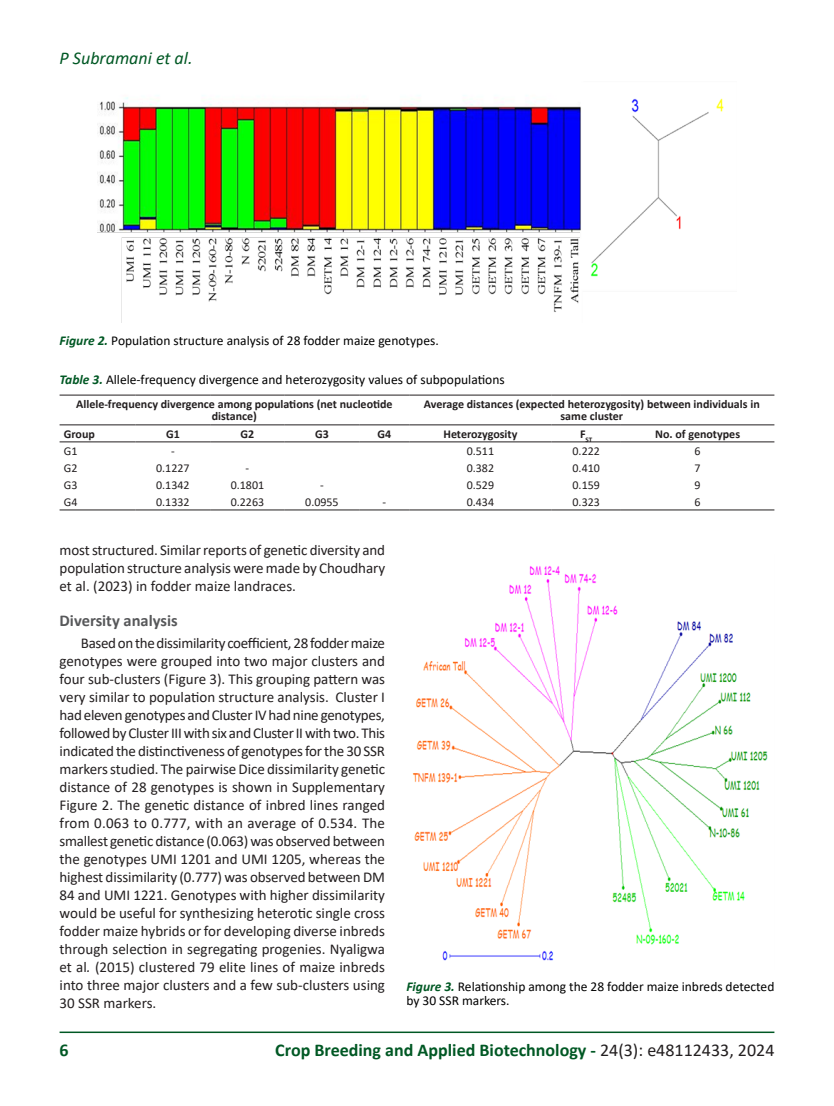
<style>
.page{position:relative;width:834px;height:1106px;background:#fff}
.page>*{position:absolute;margin:0;border:0;box-sizing:border-box;transform-origin:0 0}
.t1{font:700 18px "Calibri";color:#005824}
.t2{font:italic 18px "Calibri";color:#005824}
.SUBTITULO_2{font:700 16.5px "Calibri";color:#57585a}
.CORPO_DE_TEXTO{font:15px/18px "Calibri";color:#231f20;text-align:justify}
.FIGURAS_E_TABELAS{font:13.5px/13.5px "Calibri";color:#000}
.TABELA_DADOS{font:700 12px/12px "Calibri";color:#231f20;text-align:center}
.TABELA_DADOS-2{font:12px "Calibri";color:#231f20}
.TABELA_DADOS-3{font:700 7.05px "Calibri";color:#231f20}
.s1{font-weight:700;font-style:italic;color:#005824}
.s2{font-style:italic}
.s3{font-weight:400;color:#231f20}
</style>
<div class="page">
<hr style="left:60px;top:1031px;width:714px;height:2px;background:#005824">
<img style="left:98px;top:97px;width:626px;height:226px">
<hr style="left:60px;top:395px;width:76px;height:1px;background:#231f20">
<hr style="left:136px;top:395px;width:74px;height:1px;background:#231f20">
<hr style="left:210px;top:395px;width:75px;height:1px;background:#231f20">
<hr style="left:285px;top:395px;width:74px;height:1px;background:#231f20">
<hr style="left:359px;top:395px;width:50px;height:1px;background:#231f20">
<hr style="left:409px;top:395px;width:142px;height:1px;background:#231f20">
<hr style="left:551px;top:395px;width:69px;height:1px;background:#231f20">
<hr style="left:620px;top:395px;width:154px;height:1px;background:#231f20">
<hr style="left:60px;top:424px;width:76px;height:1px;background:#231f20">
<hr style="left:136px;top:424px;width:74px;height:1px;background:#231f20">
<hr style="left:210px;top:424px;width:75px;height:1px;background:#231f20">
<hr style="left:285px;top:424px;width:74px;height:1px;background:#231f20">
<hr style="left:359px;top:424px;width:50px;height:1px;background:#231f20">
<hr style="left:409px;top:424px;width:142px;height:1px;background:#231f20">
<hr style="left:551px;top:424px;width:69px;height:1px;background:#231f20">
<hr style="left:620px;top:424px;width:154px;height:1px;background:#231f20">
<hr style="left:60px;top:441px;width:76px;height:1px;background:#231f20">
<hr style="left:136px;top:441px;width:74px;height:1px;background:#231f20">
<hr style="left:210px;top:441px;width:75px;height:1px;background:#231f20">
<hr style="left:285px;top:441px;width:74px;height:1px;background:#231f20">
<hr style="left:359px;top:441px;width:50px;height:1px;background:#231f20">
<hr style="left:409px;top:441px;width:142px;height:1px;background:#231f20">
<hr style="left:551px;top:441px;width:69px;height:1px;background:#231f20">
<hr style="left:620px;top:441px;width:154px;height:1px;background:#231f20">
<hr style="left:60px;top:509px;width:76px;height:1px;background:#231f20">
<hr style="left:136px;top:509px;width:74px;height:1px;background:#231f20">
<hr style="left:210px;top:509px;width:75px;height:1px;background:#231f20">
<hr style="left:285px;top:509px;width:74px;height:1px;background:#231f20">
<hr style="left:359px;top:509px;width:50px;height:1px;background:#231f20">
<hr style="left:409px;top:509px;width:142px;height:1px;background:#231f20">
<hr style="left:551px;top:509px;width:69px;height:1px;background:#231f20">
<hr style="left:620px;top:509px;width:154px;height:1px;background:#231f20">
<img style="left:412px;top:566px;width:356px;height:395px">
<p class="t2" style="left:60px;top:45px;width:134px">P Subramani et al.</p>
<p class="FIGURAS_E_TABELAS" style="left:60px;top:333px;width:380px"><span class="s1">Figure 2.</span> Population structure analysis of 28 fodder maize genotypes.</p>
<p class="FIGURAS_E_TABELAS" style="left:60px;top:373px;width:446px"><span class="s1">Table 3.</span> Allele-frequency divergence and heterozygosity values of subpopulations</p>
<p class="TABELA_DADOS" style="left:76px;top:398px;width:318px">Allele-frequency divergence among populations (net nucleotide distance)</p>
<p class="TABELA_DADOS" style="left:424px;top:398px;width:337px">Average distances (expected heterozygosity) between individuals in same cluster</p>
<p class="TABELA_DADOS" style="left:64px;top:428px;width:33px">Group</p>
<p class="TABELA_DADOS" style="left:166px;top:428px;width:15px">G1</p>
<p class="TABELA_DADOS" style="left:240px;top:428px;width:15px">G2</p>
<p class="TABELA_DADOS" style="left:315px;top:428px;width:15px">G3</p>
<p class="TABELA_DADOS" style="left:377px;top:428px;width:15px">G4</p>
<p class="TABELA_DADOS" style="left:443px;top:428px;width:75px">Heterozygosity</p>
<p class="TABELA_DADOS-3" style="left:580px;top:434px;width:14px"><sup>F</sup>ST</p>
<p class="TABELA_DADOS" style="left:655px;top:428px;width:86px">No. of genotypes</p>
<p class="TABELA_DADOS-2" style="left:64px;top:443px;width:15px">G1</p>
<p class="TABELA_DADOS-2" style="left:171px;top:443px;width:5px">-</p>
<p class="TABELA_DADOS-2" style="left:466px;top:443px;width:29px">0.511</p>
<p class="TABELA_DADOS-2" style="left:572px;top:443px;width:29px">0.222</p>
<p class="TABELA_DADOS-2" style="left:694px;top:443px;width:8px">6</p>
<p class="TABELA_DADOS-2" style="left:64px;top:459px;width:15px">G2</p>
<p class="TABELA_DADOS-2" style="left:156px;top:459px;width:35px">0.1227</p>
<p class="TABELA_DADOS-2" style="left:245px;top:459px;width:5px">-</p>
<p class="TABELA_DADOS-2" style="left:466px;top:459px;width:29px">0.382</p>
<p class="TABELA_DADOS-2" style="left:572px;top:459px;width:29px">0.410</p>
<p class="TABELA_DADOS-2" style="left:694px;top:459px;width:8px">7</p>
<p class="TABELA_DADOS-2" style="left:64px;top:476px;width:15px">G3</p>
<p class="TABELA_DADOS-2" style="left:156px;top:476px;width:35px">0.1342</p>
<p class="TABELA_DADOS-2" style="left:231px;top:476px;width:35px">0.1801</p>
<p class="TABELA_DADOS-2" style="left:320px;top:476px;width:5px">-</p>
<p class="TABELA_DADOS-2" style="left:466px;top:476px;width:29px">0.529</p>
<p class="TABELA_DADOS-2" style="left:572px;top:476px;width:29px">0.159</p>
<p class="TABELA_DADOS-2" style="left:694px;top:476px;width:8px">9</p>
<p class="TABELA_DADOS-2" style="left:64px;top:493px;width:15px">G4</p>
<p class="TABELA_DADOS-2" style="left:156px;top:493px;width:35px">0.1332</p>
<p class="TABELA_DADOS-2" style="left:231px;top:493px;width:35px">0.2263</p>
<p class="TABELA_DADOS-2" style="left:305px;top:493px;width:35px">0.0955</p>
<p class="TABELA_DADOS-2" style="left:382px;top:493px;width:5px">-</p>
<p class="TABELA_DADOS-2" style="left:466px;top:493px;width:29px">0.434</p>
<p class="TABELA_DADOS-2" style="left:572px;top:493px;width:29px">0.323</p>
<p class="TABELA_DADOS-2" style="left:694px;top:493px;width:8px">6</p>
<p class="CORPO_DE_TEXTO" style="left:60px;top:540px;width:327px">most structured. Similar reports of genetic diversity and population structure analysis were made by Choudhary et al. (2023) in fodder maize landraces.</p>
<p class="SUBTITULO_2" style="left:60px;top:608px;width:120px">Diversity analysis</p>
<p class="CORPO_DE_TEXTO" style="left:60px;top:633px;width:327px;text-indent:21px">Based on the dissimilarity coefficient, 28 fodder maize genotypes were grouped into two major clusters and four sub-clusters (Figure 3). This grouping pattern was very similar to population structure analysis. Cluster I had eleven genotypes and Cluster IV had nine genotypes, followed by Cluster III with six and Cluster II with two. This indicated the distinctiveness of genotypes for the 30 SSR markers studied. The pairwise Dice dissimilarity genetic distance of 28 genotypes is shown in Supplementary Figure 2. The genetic distance of inbred lines ranged from 0.063 to 0.777, with an average of 0.534. The smallest genetic distance (0.063) was observed between the genotypes UMI 1201 and UMI 1205, whereas the highest dissimilarity (0.777) was observed between DM 84 and UMI 1221. Genotypes with higher dissimilarity would be useful for synthesizing heterotic single cross fodder maize hybrids or for developing diverse inbreds through selection in segregating progenies. Nyaligwa et al<span class="s2">.</span> (2015) clustered 79 elite lines of maize inbreds into three major clusters and a few sub-clusters using 30 SSR markers.</p>
<p class="FIGURAS_E_TABELAS" style="left:406px;top:979px;width:369px"><span class="s1">Figure 3.</span> Relationship among the 28 fodder maize inbreds detected by 30 SSR markers.</p>
<p class="t1" style="left:60px;top:1037px;width:11px">6</p>
<p class="t1" style="left:275px;top:1037px;width:500px">Crop Breeding and Applied Biotechnology - <span class="s3">24(3): e48112433, 2024</span></p>
</div>
